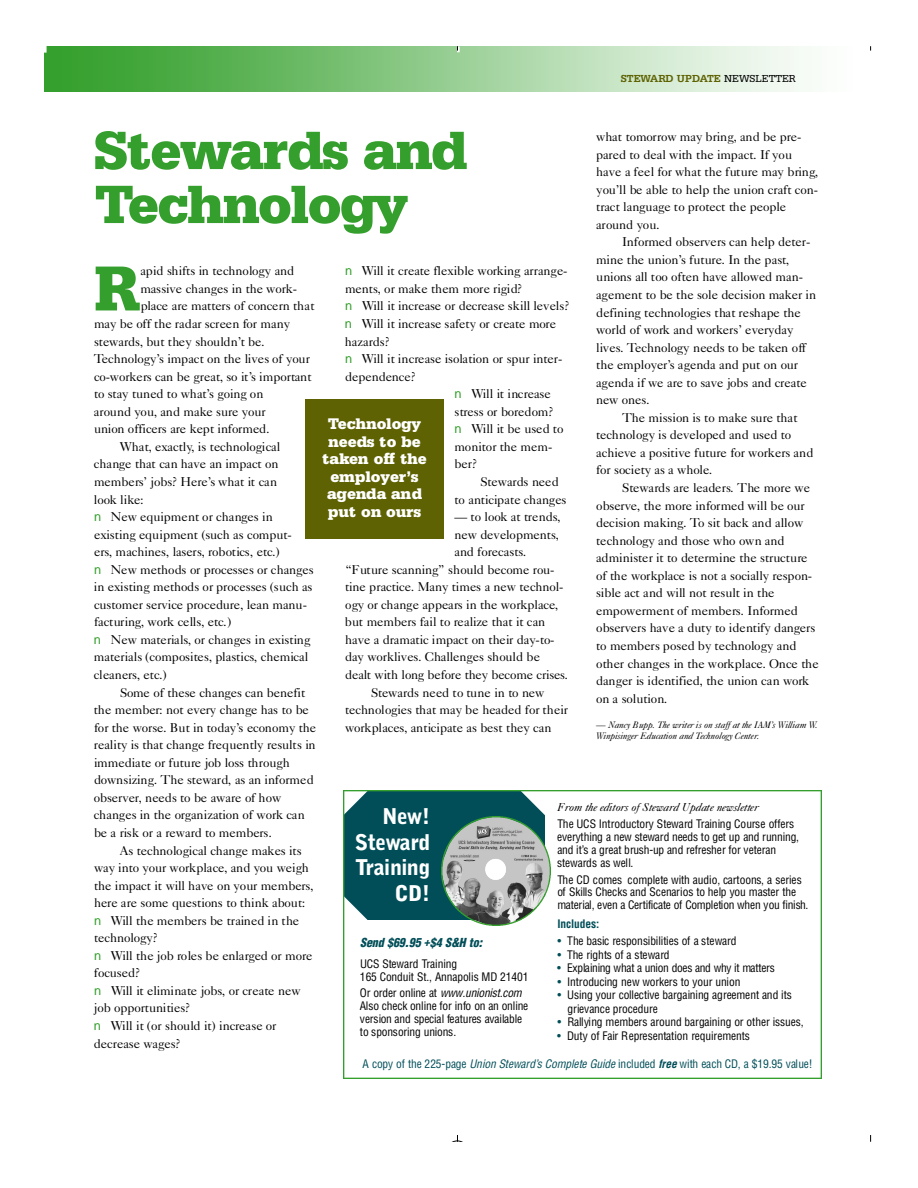
<style>
.page{position:relative;width:918px;height:1188px;background:#fff}
.page>*{position:absolute;margin:0;border:0;box-sizing:border-box;transform-origin:0 0}
.t1{font:900 66.9px "Serifa BT";color:#349f2c}
.t2{font:900 56.7px/54px "Serifa BT";letter-spacing:-.035em;color:#349f2c}
.t3{font:900 21.6px/25.8px "Bell Gothic";letter-spacing:-.03em;color:#fff;text-align:right}
.t4{font:900 16.2px/17.5px "Serifa BT";letter-spacing:-.02em;color:#fff;text-align:center}
.t5{font:12.9px/17.5px "Caslon Five Forty";color:#000}
.t6{font:12.9px/17.5px "Caslon Five Forty";letter-spacing:-.025em;color:#000}
.t7{font:italic 900 condensed 12.15px "Helvetica";letter-spacing:-.015em;color:#014e58}
.t8{font:condensed 11.55px/12.9px "Helvetica";color:#000}
.t9{font:condensed 11.55px "Helvetica";color:#014e58}
.t10{font:condensed 11.55px "Helvetica";letter-spacing:-.03em;color:#000}
.t11{font:italic 11.55px "Caslon Five Forty";color:#000}
.t12{font:700 condensed 11.55px "Helvetica";color:#014e58}
.t13{font:700 10.8px "Serifa BT";letter-spacing:-.03em;color:#5e6202}
.t14{font:italic 9.45px/10.8px "Caslon Five Forty";color:#000}
.s1{font-weight:400;color:#000}
.s2{color:#349f2c}
.s3{color:#014e58}
.s4{font-style:italic}
.s5{font-weight:700;font-style:italic}
</style>
<div class="page">
<img style="left:45px;top:47px;width:754px;height:45px">
<div style="left:305px;top:400px;width:138px;height:139px;background:#5e6202"></div>
<img style="left:344px;top:790px;width:477px;height:288px">
<svg style="left:457px;top:47px;width:3px;height:4px"></svg>
<svg style="left:451px;top:1136px;width:12px;height:6px"></svg>
<p class="t13" style="left:621px;top:75px;width:177px">S T E WARD UPDAT E <span class="s1">N E W S L E TT E R</span></p>
<h2 class="t2" style="left:94px;top:128px;width:375px">S t e w a rds and<br>Te c h n o l o g y</h2>
<p class="t5" style="left:596px;top:129px;width:224px">what tomorrow may bring, and be pre&shy;pared to deal with the impact. If you have a feel for what the future may bring, you’ll be able to help the union craft con&shy;tract language to protect the people around you.</p>
<p class="t5" style="left:596px;top:234px;width:222px;text-indent:26px">Informed observers can help deter&shy;mine the union’s future. In the past, unions all too often have allowed man&shy;agement to be the sole decision maker in defining technologies that reshape the world of work and workers’ everyday lives. Technology needs to be taken off the employer’s agenda and put on our agenda if we are to save jobs and create new ones.</p>
<p class="t5" style="left:596px;top:410px;width:219px;text-indent:26px">The mission is to make sure that technology is developed and used to achieve a positive future for workers and for society as a whole.</p>
<p class="t5" style="left:596px;top:480px;width:224px;text-indent:26px">Stewards are leaders. The more we observe, the more informed will be our decision making. To sit back and allow technology and those who own and administer it to determine the structure of the workplace is not a socially respon&shy;sible act and will not result in the empowerment of members. Informed observers have a duty to identify dangers to members posed by technology and other changes in the workplace. Once the danger is identified, the union can work on a solution.</p>
<p class="t14" style="left:596px;top:721px;width:223px">— Nancy Bupp. The writer is on staff at the IAM’s William W.<br>Winpisinger Education and Technology Center.</p>
<p class="t5" style="left:345px;top:263px;width:224px"><span class="s2">■</span> Will it create flexible working arrange&shy;ments, or make them more rigid?</p>
<p class="t5" style="left:345px;top:299px;width:226px"><span class="s2">■</span> Will it increase or decrease skill levels?</p>
<p class="t6" style="left:345px;top:316px;width:213px"><span class="s2">■</span> Will it increase safety or create more h a z a r d s ?</p>
<p class="t5" style="left:345px;top:351px;width:219px"><span class="s2">■</span> Will it increase isolation or spur inter&shy;d e p e n d e n c e ?</p>
<p class="t6" style="left:454px;top:386px;width:101px"><span class="s2">■</span> Will it increase stress or boredom?</p>
<p class="t5" style="left:454px;top:421px;width:111px"><span class="s2">■</span> Will it be used to monitor the mem-<br>b e r ?</p>
<p class="t5" style="left:454px;top:474px;width:113px;text-indent:26px">Stewards need to anticipate changes</p>
<p class="t5" style="left:455px;top:509px;width:108px">— to look at trends,</p>
<p class="t5" style="left:454px;top:527px;width:106px">new developments,</p>
<p class="t5" style="left:454px;top:544px;width:74px">and forecasts.</p>
<p class="t5" style="left:345px;top:562px;width:211px">“Future scanning” should become rou-</p>
<p class="t5" style="left:345px;top:579px;width:220px">tine practice. Many times a new technol-</p>
<p class="t5" style="left:345px;top:597px;width:215px">ogy or change appears in the workplace,</p>
<p class="t5" style="left:345px;top:614px;width:202px">but members fail to realize that it can</p>
<p class="t5" style="left:345px;top:632px;width:211px">have a dramatic impact on their day-to-</p>
<p class="t5" style="left:345px;top:650px;width:197px">day worklives. Challenges should be</p>
<p class="t6" style="left:345px;top:667px;width:225px">dealt with long before they become crises.</p>
<p class="t5" style="left:371px;top:685px;width:175px">Stewards need to tune in to new</p>
<p class="t5" style="left:345px;top:702px;width:224px">technologies that may be headed for their</p>
<p class="t5" style="left:345px;top:720px;width:208px">workplaces, anticipate as best they can</p>
<h1 class="t1" style="left:94px;top:267px;width:47px">R</h1>
<p class="t5" style="left:141px;top:263px;width:155px">apid shifts in technology and</p>
<p class="t6" style="left:141px;top:281px;width:158px">massive changes in the work-</p>
<p class="t5" style="left:141px;top:299px;width:175px">place are matters of concern that</p>
<p class="t5" style="left:94px;top:316px;width:198px">may be off the radar screen for many</p>
<p class="t5" style="left:94px;top:334px;width:172px">stewards, but they shouldn’t be.</p>
<p class="t5" style="left:94px;top:351px;width:217px">Te c h n o l o g y ’s impact on the lives of your</p>
<p class="t5" style="left:94px;top:369px;width:219px">co-workers can be great, so it’s important</p>
<p class="t5" style="left:94px;top:386px;width:171px">to stay tuned to what’s going on</p>
<p class="t5" style="left:94px;top:404px;width:173px">around you, and make sure your</p>
<p class="t5" style="left:94px;top:421px;width:177px">union officers are kept informed.</p>
<p class="t5" style="left:120px;top:439px;width:162px">What, exactly, is technological</p>
<p class="t5" style="left:94px;top:457px;width:186px">change that can have an impact on</p>
<p class="t5" style="left:94px;top:474px;width:185px">members’ jobs? Here’s what it can</p>
<p class="t5" style="left:94px;top:492px;width:51px">look like:</p>
<p class="t5" style="left:94px;top:509px;width:199px"><span class="s2">■</span> New equipment or changes in existing equipment (such as comput&shy;ers, machines, lasers, robotics, etc.)</p>
<p class="t5" style="left:94px;top:562px;width:221px"><span class="s2">■</span> New methods or processes or changes in existing methods or processes (such as customer service procedure, lean manu&shy;facturing, work cells, etc.)</p>
<p class="t5" style="left:94px;top:632px;width:218px"><span class="s2">■</span> New materials, or changes in existing materials (composites, plastics, chemical cleaners, etc.)</p>
<p class="t5" style="left:94px;top:685px;width:224px;text-indent:26px">Some of these changes can benefit the member: not every change has to be for the worse. But in today’s economy the reality is that change frequently results in immediate or future job loss through downsizing. The steward, as an informed o b s e r v e r, needs to be aware of how changes in the organization of work can be a risk or a reward to members.</p>
<p class="t5" style="left:94px;top:843px;width:221px;text-indent:26px">As technological change makes its way into your workplace, and you weigh the impact it will have on your members, here are some questions to think about:</p>
<p class="t5" style="left:94px;top:913px;width:207px"><span class="s2">■</span> Will the members be trained in the t e c h n o l o g y ?</p>
<p class="t5" style="left:94px;top:948px;width:220px"><span class="s2">■</span> Will the job roles be enlarged or more f o c u s e d ?</p>
<p class="t5" style="left:94px;top:983px;width:208px"><span class="s2">■</span> Will it eliminate jobs, or create new job opportunities?</p>
<p class="t5" style="left:94px;top:1018px;width:184px"><span class="s2">■</span> Will it (or should it) increase or decrease wages?</p>
<p class="t4" style="left:322px;top:417px;width:106px">Te c h n o l o g y needs to be<br>t a ken off the e m p l o y e r’ s agenda and put on ours</p>
<p class="t11" style="left:557px;top:803px;width:203px">From the editors of Steward Update newsletter</p>
<p class="t8" style="left:557px;top:819px;width:243px">The UCS Intro d u c t o ry Steward Training Course off e r s e v e rything a new steward needs to get up and ru n n i n g , and it’s a great brush-up and re f resher for veteran<br>s t e w a rds as well.</p>
<p class="t8" style="left:558px;top:874px;width:252px">The CD comes complete with audio, cartoons, a series of Skills Checks and Scenarios to help you master the material, even a Certificate of Completion when you finish.</p>
<p class="t12" style="left:557px;top:919px;width:43px">I n c l u d e s :</p>
<p class="t8" style="left:557px;top:936px;width:181px"><span class="s3">•</span> The basic responsibilities of a steward</p>
<p class="t8" style="left:558px;top:949px;width:114px"><span class="s3">•</span> The rights of a steward</p>
<p class="t10" style="left:557px;top:964px;width:219px"><span class="s3">•</span> Explaining what a union does and why it matters</p>
<p class="t8" style="left:557px;top:976px;width:185px"><span class="s3">•</span> I n t roducing new workers to your union</p>
<p class="t8" style="left:567px;top:989px;width:226px;line-height:13.5px;text-indent:-10px"><span class="s3">•</span> Using your collective bargaining agreement and its grievance pro c e d u re</p>
<p class="t8" style="left:557px;top:1017px;width:248px"><span class="s3">•</span> Rallying members around bargaining or other issues,</p>
<p class="t8" style="left:557px;top:1030px;width:194px"><span class="s3">•</span> Duty of Fair Representation re q u i re m e n t s</p>
<h3 class="t3" style="left:355px;top:805px;width:77px">N ew!<br>S t eward<br>Training<br>CD!</h3>
<p class="t7" style="left:360px;top:938px;width:124px">Send $69.95 +$4 S&amp;H to:</p>
<p class="t8" style="left:360px;top:958px;width:170px">UCS Steward Tr a i n i n g<br>165 Conduit St., Annapolis MD 21401</p>
<p class="t8" style="left:360px;top:988px;width:170px">Or order online at <span class="s4">w w w. u n i o n i s t . c o m </span>Also check online for info on an online version and special features available to sponsoring unions.</p>
<p class="t9" style="left:362px;top:1059px;width:452px">A copy of the 225-page <span class="s4">Union Steward ’s Complete Guide</span> included <span class="s5">f re e</span> with each CD, a $19.95 value!</p>
</div>
